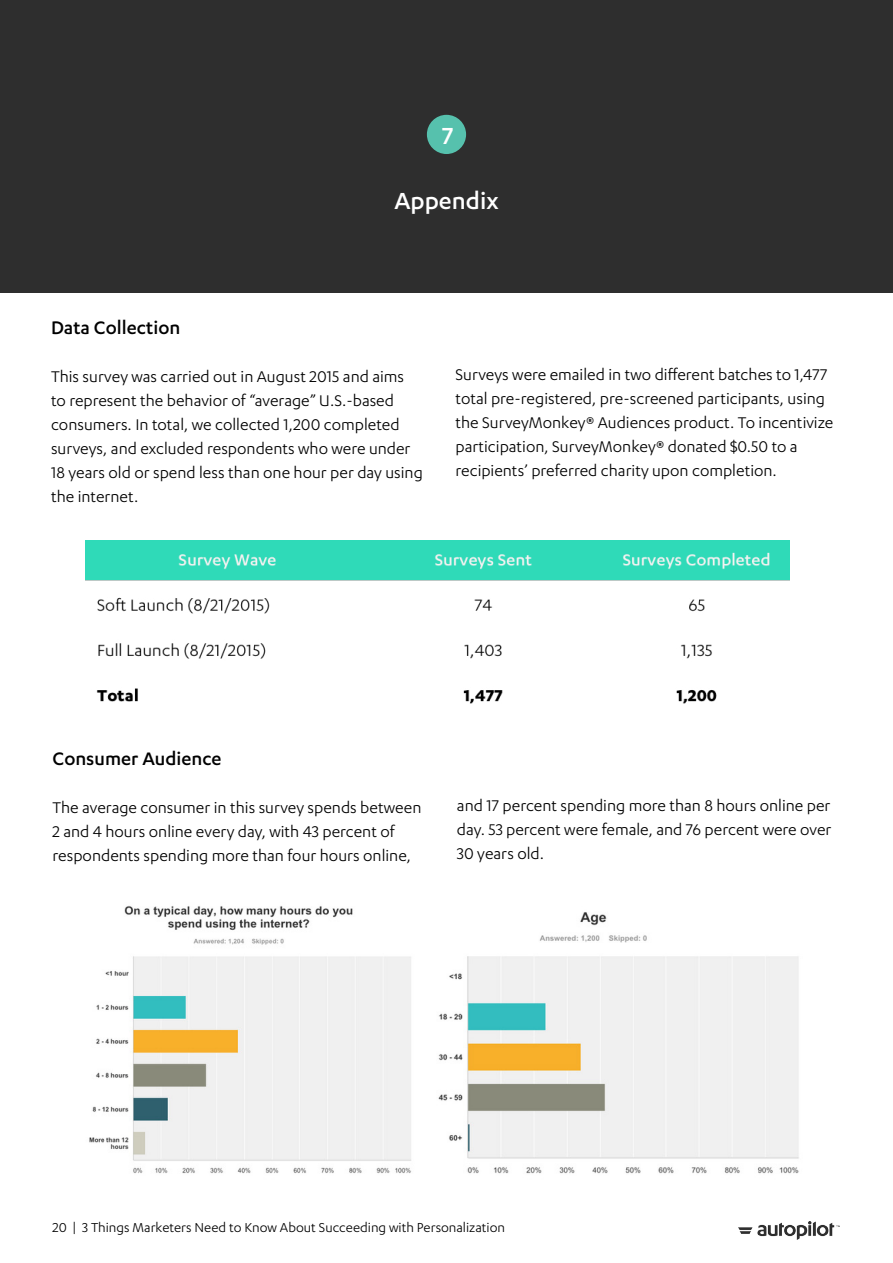
<style>
.page{position:relative;width:893px;height:1263px;background:#fff}
.page>*{position:absolute;margin:0;border:0;box-sizing:border-box;transform-origin:0 0}
.t1{font:500 27px "Karbon";color:#fff}
.t2{font:500 21px "Karbon";color:#000}
.t3{font:18px/24px "Karbon";color:#000}
.t4{font:15px "Karbon";color:#000}
</style>
<div class="page">
<img style="left:738px;top:1221px;width:101px;height:18px">
<div style="left:0;top:0;width:893px;height:292px;background:#2e2e2e"></div>
<div style="left:427px;top:115px;width:39px;height:39px;background:#56c1ad;border-radius:50%"></div>
<img style="left:85px;top:540px;width:704px;height:164px">
<img style="left:89px;top:905px;width:710px;height:269px">
<h1 class="t1" style="left:442px;top:121px;width:13px">7</h1>
<h1 class="t1" style="left:394px;top:185px;width:106px">Appendix</h1>
<p class="t2" style="left:51px;top:316px;width:131px">Data Collection</p>
<p class="t3" style="left:51px;top:364px;width:373px">This survey was carried out in August 2015 and aims to represent the behavior of “average” U.S.-based consumers. In total, we collected 1,200 completed surveys, and excluded respondents who were under 18 years old or spend less than one hour per day using the internet.</p>
<p class="t3" style="left:455px;top:362px;width:379px">Surveys were emailed in two different batches to 1,477 total pre-registered, pre-screened participants, using the SurveyMonkey® Audiences product. To incentivize participation, SurveyMonkey® donated $0.50 to a recipients’ preferred charity upon completion.</p>
<p class="t2" style="left:53px;top:747px;width:171px">Consumer Audience</p>
<p class="t3" style="left:53px;top:795px;width:370px">The average consumer in this survey spends between<br>2 and 4 hours online every day, with 43 percent of respondents spending more than four hours online,</p>
<p class="t3" style="left:457px;top:793px;width:376px;text-align:justify">and 17 percent spending more than 8 hours online per day. 53 percent were female, and 76 percent were over 30 years old.</p>
<p class="t4" style="left:53px;top:1219px;width:454px">20 | 3 Things Marketers Need to Know About Succeeding with Personalization</p>
</div>
